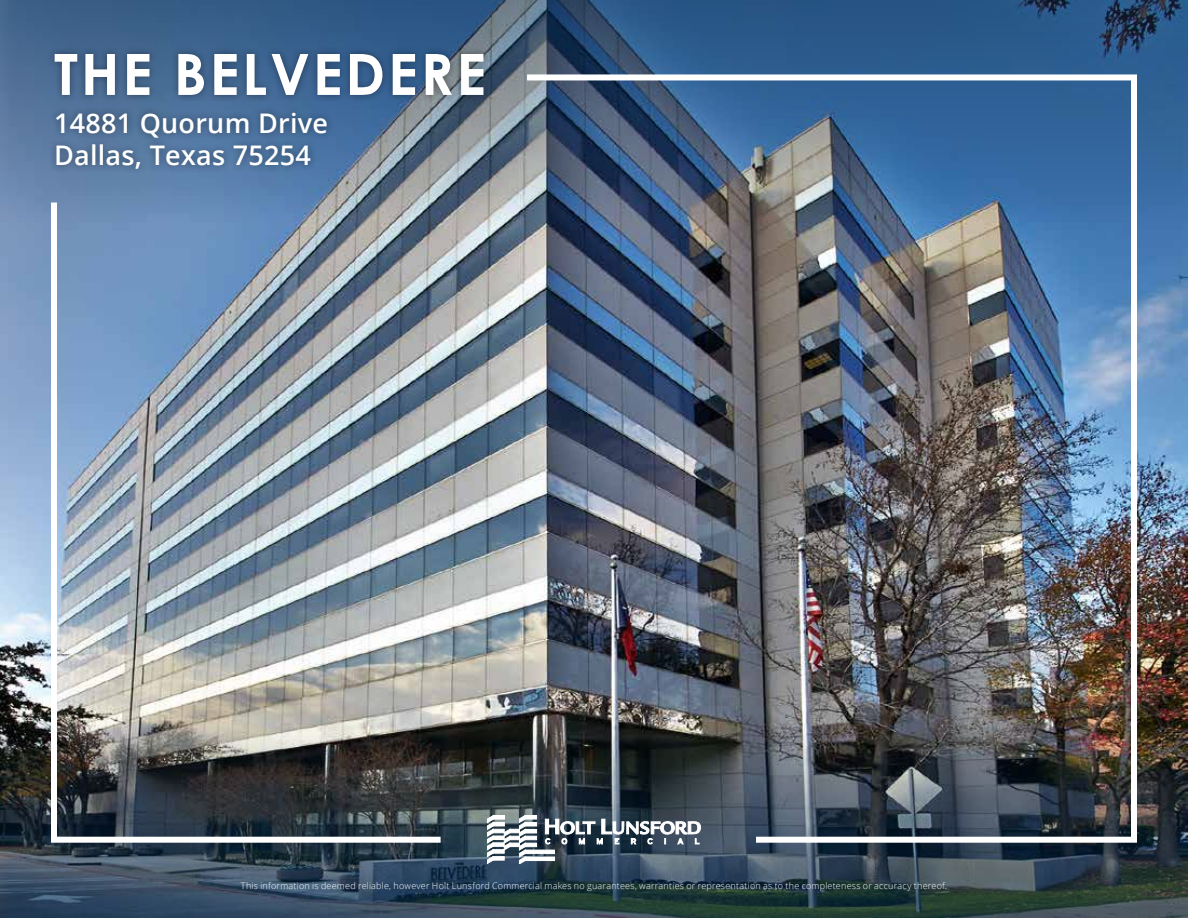
<style>
.page{position:relative;width:1188px;height:918px;background:#fff}
.page>*{position:absolute;margin:0;border:0;box-sizing:border-box;transform-origin:0 0}
.t1{font:700 57px "Century Gothic";letter-spacing:.05em;color:#fff}
.t2{font:600 27px/32.4px "Open Sans";letter-spacing:.01em;color:#fff}
.t3{font:300 9px "Open Sans";letter-spacing:.025em;color:#fff}
</style>
<div class="page">
<img style="left:0;top:226px;width:1188px;height:494px">
<svg style="left:0;top:0;width:1188px;height:226px;background:#43668d"></svg>
<svg style="left:0;top:720px;width:1188px;height:198px;background:#30414b"></svg>
<div style="left:47px;top:46px;width:444px;height:57px;background:#000;opacity:.39"></div>
<div style="left:48px;top:106px;width:287px;height:70px;background:#000;opacity:.41"></div>
<hr style="left:525px;top:850px;width:29px;height:4px;background:#fff">
<svg style="left:519px;top:815px;width:18px;height:49px"></svg>
<hr style="left:525px;top:857px;width:30px;height:4px;background:#fff">
<svg style="left:510px;top:836px;width:10px;height:4px"></svg>
<hr style="left:510px;top:843px;width:10px;height:4px;background:#fff">
<svg style="left:487px;top:815px;width:23px;height:49px"></svg>
<svg style="left:510px;top:829px;width:10px;height:4px"></svg>
<svg style="left:545px;top:846px;width:156px;height:1px"></svg>
<img style="left:521px;top:71px;width:619px;height:775px">
<img style="left:48px;top:196px;width:399px;height:650px">
<h1 class="t1" style="left:54px;top:31px;width:434px">THE BELVEDERE</h1>
<h2 class="t2" style="left:54px;top:106px;width:276px">14881 Quorum Drive<br>Dallas, Texas 75254</h2>
<p class="t3" style="left:241px;top:880px;width:708px">This information is deemed reliable, however Holt Lunsford Commercial makes no guarantees, warranties or representation as to the completeness or accuracy thereof.</p>
</div>
